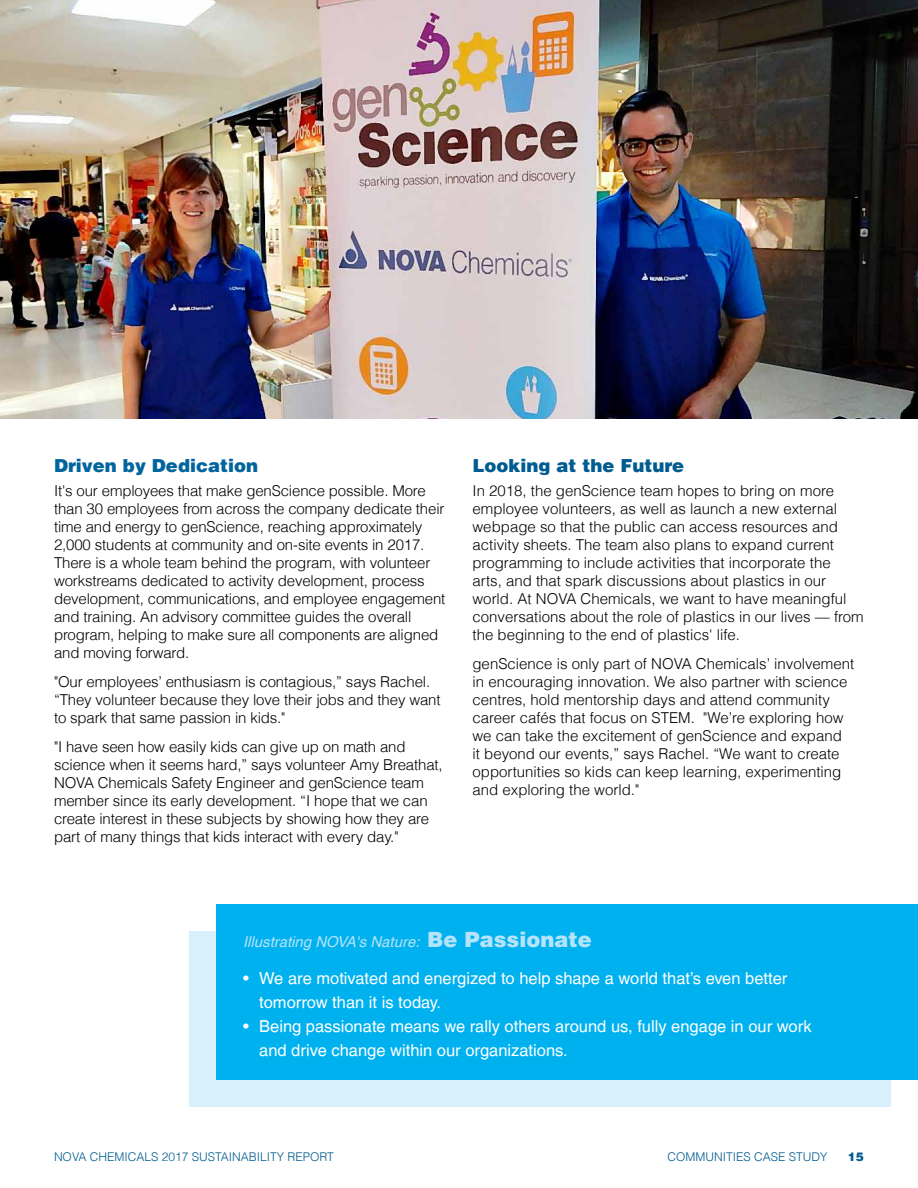
<style>
.page{position:relative;width:918px;height:1188px;background:#fff}
.page>*{position:absolute;margin:0;border:0;box-sizing:border-box;transform-origin:0 0}
.t1{font:900 18px "Helvetica LT";color:#00649d}
.t2{font:900 18px "Helvetica LT";color:#005c90}
.t3{font:16.5px/24px "Helvetica LT";color:#fff}
.t4{font:300 15px/18px "Helvetica LT";letter-spacing:-.01em;color:#000}
.t5{font:italic 15px "Helvetica LT";color:#b4e3fa}
.t6{font:300 12px "Helvetica LT";color:#005c90}
.t7{font:900 12px "Helvetica LT";color:#005c90}
.s1{font-weight:900;font-style:normal;font-size:21px}
</style>
<div class="page">
<div style="left:189px;top:932px;width:702px;height:175px;background:#d8f0fc"></div>
<div style="left:216px;top:904px;width:702px;height:176px;background:#00b1ef"></div>
<img style="left:0;top:0;width:918px;height:418px">
<p class="t1" style="left:54px;top:454px;width:206px">Driven by Dedication</p>
<p class="t4" style="left:54px;top:482px;width:393px">It's our employees that make genScience possible. More than 30 employees from across the company dedicate their time and energy to genScience, reaching approximately 2,000 students at community and on-site events in 2017.<br>There is a whole team behind the program, with volunteer workstreams dedicated to activity development, process development, communications, and employee engagement and training. An advisory committee guides the overall program, helping to make sure all components are aligned and moving forward.</p>
<p class="t4" style="left:54px;top:673px;width:388px">"Our employees’ enthusiasm is contagious,” says Rachel. “They volunteer because they love their jobs and they want to spark that same passion in kids."</p>
<p class="t4" style="left:54px;top:738px;width:390px">"I have seen how easily kids can give up on math and science when it seems hard,” says volunteer Amy Breathat, NOVA Chemicals Safety Engineer and genScience team member since its early development. “I hope that we can create interest in these subjects by showing how they are part of many things that kids interact with every day."</p>
<p class="t2" style="left:472px;top:454px;width:213px">Looking at the Future</p>
<p class="t4" style="left:472px;top:482px;width:393px">In 2018, the genScience team hopes to bring on more employee volunteers, as well as launch a new external webpage so that the public can access resources and activity sheets. The team also plans to expand current programming to include activities that incorporate the arts, and that spark discussions about plastics in our world. At NOVA Chemicals, we want to have meaningful conversations about the role of plastics in our lives — from the beginning to the end of plastics' life.</p>
<p class="t4" style="left:472px;top:655px;width:383px">genScience is only part of NOVA Chemicals’ involvement in encouraging innovation. We also partner with science centres, hold mentorship days and attend community career cafés that focus on STEM. "We’re exploring how we can take the excitement of genScience and expand<br>it beyond our events,” says Rachel. “We want to create opportunities so kids can keep learning, experimenting and exploring the world."</p>
<p class="t5" style="left:243px;top:933px;width:350px">Illustrating NOVA's Nature: <span class="s1">Be Passionate</span></p>
<p class="t3" style="left:259px;top:966px;width:530px;text-indent:-16px">• We are motivated and energized to help shape a world that’s even better tomorrow than it is today.</p>
<p class="t3" style="left:259px;top:1014px;width:554px;text-indent:-16px">• Being passionate means we rally others around us, fully engage in our work and drive change within our organizations.</p>
<p class="t6" style="left:54px;top:1149px;width:281px">NOVA CHEMICALS 2017 SUSTAINABILITY REPORT</p>
<p class="t6" style="left:667px;top:1149px;width:161px">COMMUNITIES CASE STUDY</p>
<p class="t7" style="left:848px;top:1148px;width:18px">15</p>
</div>
